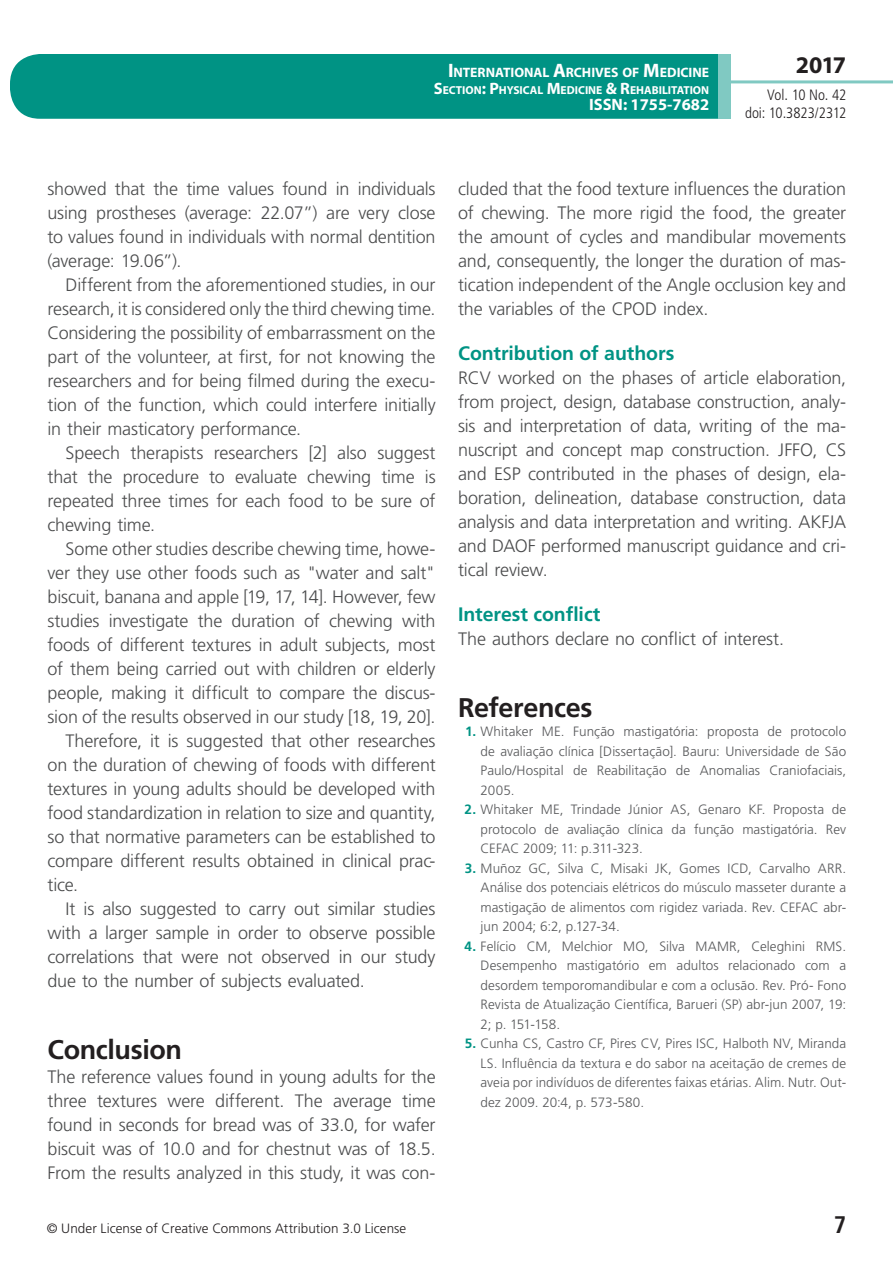
<style>
.page{position:relative;width:893px;height:1263px;background:#fff}
.page>*{position:absolute;margin:0;border:0;box-sizing:border-box;transform-origin:0 0}
.t1{font:700 27px "Frutiger LT Std";letter-spacing:-.015em;color:#231f20}
.t2{font:700 24px "Myriad Pro";color:#231f20}
.t3{font:700 condensed 24px "Frutiger LT Std";color:#231f20}
.t4{font:700 19.5px "Frutiger LT Std";letter-spacing:-.005em;color:#009384}
.t5{font:300 18px/24px "Frutiger LT Std";letter-spacing:-.01em;color:#4b4c4d;text-align:justify}
.t6{font:700 16.5px "Myriad Pro";color:#fff}
.t7{font:300 condensed 15px/18px "Frutiger LT Std";letter-spacing:-.005em;color:#231f20;text-align:right}
.t8{font:700 13.65px "Myriad Pro";letter-spacing:-.005em;color:#fff}
.t9{font:300 13.5px/19.5px "Frutiger LT Std";color:#57585a;text-align:justify}
.t10{font:300 13.5px "Frutiger LT Std";letter-spacing:.005em;color:#231f20}
.t11{font:700 11.55px "Myriad Pro";color:#fff}
.s1{font-size:19.5px}
.s2{font-size:16.5px}
.s3{font-weight:700;color:#009384}
</style>
<div class="page">
<div style="left:10px;top:54px;width:775px;height:65px;background:#009384;border-radius:30px"></div>
<div style="left:732px;top:0;width:161px;height:157px;background:#fff"></div>
<hr style="left:730px;top:80px;width:163px;height:3px;background:#80c9c2">
<div style="left:718px;top:54px;width:13px;height:65px;background:#80c9c2"></div>
<p class="t8" style="left:448px;top:64px;width:263px"><span class="s1">I</span>NTERNATIONAL <span class="s1">A</span>RCHIVES OF <span class="s1">M</span>EDICINE</p>
<p class="t11" style="left:434px;top:82px;width:277px"><span class="s2">S</span>ECTION<span class="s2">: P</span>HYSICAL <span class="s2">M</span>EDICINE <span class="s2">&amp; R</span>EHABILITATION</p>
<p class="t6" style="left:589px;top:94px;width:122px">ISSN: 1755-7682</p>
<h2 class="t2" style="left:796px;top:49px;width:52px">2017</h2>
<p class="t7" style="left:745px;top:86px;width:103px">Vol. 10 No. 42 doi: 10.3823/2312</p>
<p class="t5" style="left:48px;top:177px;width:390px">showed that the time values found in individuals using prostheses (average: 22.07”) are very close to values found in individuals with normal dentition (average: 19.06”).</p>
<p class="t5" style="left:48px;top:273px;width:390px;text-indent:18px">Different from the aforementioned studies, in our research, it is considered only the third chewing time.<br>Considering the possibility of embarrassment on the part of the volunteer, at first, for not knowing the researchers and for being filmed during the execu&shy;tion of the function, which could interfere initially in their masticatory performance.</p>
<p class="t5" style="left:48px;top:441px;width:390px;text-indent:18px">Speech therapists researchers [2] also suggest that the procedure to evaluate chewing time is repeated three times for each food to be sure of chewing time.</p>
<p class="t5" style="left:66px;top:537px;width:372px">Some other studies describe chewing time, howe-</p>
<p class="t5" style="left:48px;top:561px;width:390px">ver they use other foods such as "water and salt"</p>
<p class="t5" style="left:48px;top:585px;width:389px">biscuit, banana and apple [19, 17, 14]. However, few</p>
<p class="t5" style="left:48px;top:609px;width:390px">studies investigate the duration of chewing with</p>
<p class="t5" style="left:48px;top:633px;width:390px">foods of different textures in adult subjects, most</p>
<p class="t5" style="left:48px;top:657px;width:390px">of them being carried out with children or elderly</p>
<p class="t5" style="left:48px;top:681px;width:390px">people, making it difficult to compare the discus-</p>
<p class="t5" style="left:48px;top:705px;width:390px">sion of the results observed in our study [18, 19, 20].</p>
<p class="t5" style="left:66px;top:729px;width:372px">Therefore, it is suggested that other researches</p>
<p class="t5" style="left:48px;top:753px;width:390px">on the duration of chewing of foods with different</p>
<p class="t5" style="left:48px;top:777px;width:390px">textures in young adults should be developed with</p>
<p class="t5" style="left:48px;top:801px;width:390px">food standardization in relation to size and quantity,</p>
<p class="t5" style="left:48px;top:825px;width:390px">so that normative parameters can be established to</p>
<p class="t5" style="left:48px;top:849px;width:390px">compare different results obtained in clinical prac-</p>
<p class="t5" style="left:48px;top:873px;width:32px">tice.</p>
<p class="t5" style="left:66px;top:897px;width:371px">It is also suggested to carry out similar studies</p>
<p class="t5" style="left:48px;top:921px;width:390px">with a larger sample in order to observe possible</p>
<p class="t5" style="left:48px;top:945px;width:390px">correlations that were not observed in our study</p>
<p class="t5" style="left:48px;top:969px;width:319px">due to the number of subjects evaluated.</p>
<h1 class="t1" style="left:48px;top:1034px;width:136px">Conclusion</h1>
<p class="t5" style="left:48px;top:1065px;width:390px">The reference values found in young adults for the three textures were different. The average time found in seconds for bread was of 33.0, for wafer biscuit was of 10.0 and for chestnut was of 18.5.<br>From the results analyzed in this study, it was con-</p>
<p class="t5" style="left:458px;top:177px;width:390px">cluded that the food texture influences the duration of chewing. The more rigid the food, the greater the amount of cycles and mandibular movements and, consequently, the longer the duration of mas&shy;tication independent of the Angle occlusion key and the variables of the CPOD index.</p>
<p class="t4" style="left:458px;top:342px;width:218px">Contribution of authors</p>
<p class="t5" style="left:458px;top:366px;width:390px">RCV worked on the phases of article elaboration, from project, design, database construction, analy&shy;sis and interpretation of data, writing of the ma&shy;nuscript and concept map construction. JFFO, CS and ESP contributed in the phases of design, ela&shy;boration, delineation, database construction, data analysis and data interpretation and writing. AKFJA and DAOF performed manuscript guidance and cri&shy;tical review.</p>
<p class="t4" style="left:458px;top:603px;width:144px">Interest conflict</p>
<p class="t5" style="left:458px;top:627px;width:327px">The authors declare no conflict of interest.</p>
<h1 class="t1" style="left:458px;top:692px;width:136px">References</h1>
<p class="t9" style="left:481px;top:722px;width:367px;text-indent:-16px"><span class="s3">1.</span> Whitaker ME. Função mastigatória: proposta de protocolo de avaliação clínica [Dissertação]. Bauru: Universidade de São Paulo/Hospital de Reabilitação de Anomalias Craniofaciais, 2005.</p>
<p class="t9" style="left:481px;top:800px;width:367px;text-indent:-16px"><span class="s3">2.</span> Whitaker ME, Trindade Júnior AS, Genaro KF. Proposta de protocolo de avaliação clínica da função mastigatória. Rev CEFAC 2009; 11: p.311-323.</p>
<p class="t9" style="left:481px;top:859px;width:367px;text-indent:-16px"><span class="s3">3.</span> Muñoz GC, Silva C, Misaki JK, Gomes ICD, Carvalho ARR.<br>Análise dos potenciais elétricos do músculo masseter durante a mastigação de alimentos com rigidez variada. Rev. CEFAC abr&shy;jun 2004; 6:2, p.127-34.</p>
<p class="t9" style="left:481px;top:937px;width:367px;text-indent:-16px"><span class="s3">4.</span> Felício CM, Melchior MO, Silva MAMR, Celeghini RMS.<br>Desempenho mastigatório em adultos relacionado com a desordem temporomandibular e com a oclusão. Rev. Pró- Fono Revista de Atualização Científica, Barueri (SP) abr-jun 2007, 19:<br>2; p. 151-158.</p>
<p class="t9" style="left:481px;top:1034px;width:367px;text-indent:-16px"><span class="s3">5.</span> Cunha CS, Castro CF, Pires CV, Pires ISC, Halboth NV, Miranda LS. Influência da textura e do sabor na aceitação de cremes de aveia por indivíduos de diferentes faixas etárias. Alim. Nutr. Out&shy;dez 2009. 20:4, p. 573-580.</p>
<p class="t10" style="left:47px;top:1220px;width:361px">© Under License of Creative Commons Attribution 3.0 License</p>
<h2 class="t3" style="left:834px;top:1210px;width:14px">7</h2>
</div>
